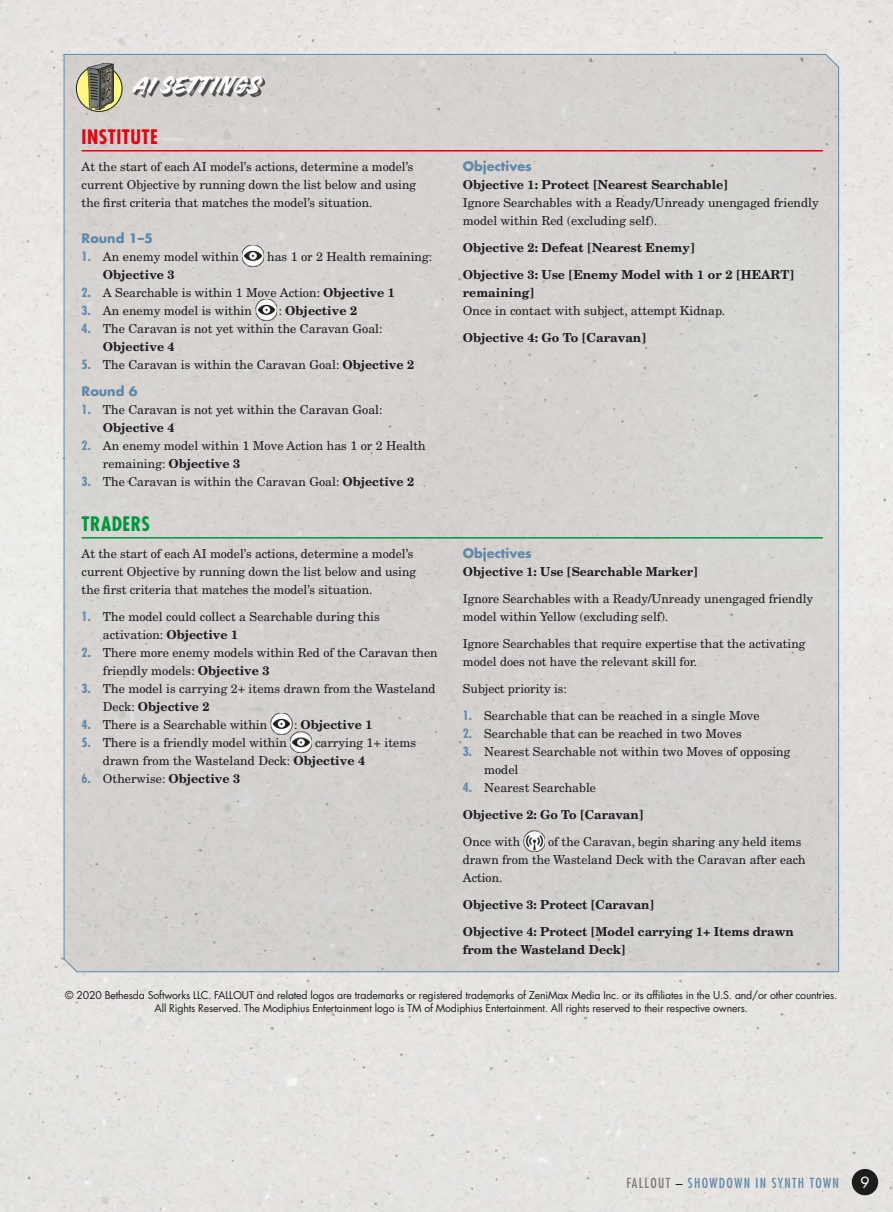
<style>
.page{position:relative;width:893px;height:1212px;background:#e7e4e1}
.page>*{position:absolute;margin:0;border:0;box-sizing:border-box;transform-origin:0 0}
.t1{font:28.5px "Handelson Two";letter-spacing:.01em;color:#fff}
.t2{font:700 condensed 19.5px "Futura Std";letter-spacing:.025em;color:#e30313}
.t3{font:700 condensed 19.5px "Futura Std";letter-spacing:.025em;color:#009640}
.t4{font:15px "Futura Std";color:#fff}
.t5{font:condensed 13.5px "Futura Std";letter-spacing:.1em;color:#5f87aa}
.t6{font:700 12.9px "Futura Std";color:#5f87aa}
.t7{font:12.3px/18px "New Century Schlbk LT Std";color:#1d1d1b}
.t8{font:700 12.3px/27px "New Century Schlbk LT Std";color:#1d1d1b}
.t9{font:10.5px/13.5px "Futura Std";letter-spacing:-.015em;color:#1d1d1b;text-align:center}
.s1{font-family:"Futura Std";font-weight:700;font-stretch:condensed;color:#5f87aa}
.s2{font-weight:700}
.s3{font-weight:400}
.s4{font-family:"Futura Std";font-stretch:condensed;color:#5f87aa}
.s5{color:#7c7773}
.s6{color:#1d1d1b}
</style>
<div class="page">
<div style="left:63px;top:54px;width:776px;height:918px;background:#d4d2cf"></div>
<svg style="left:76px;top:66px;width:46px;height:45px"></svg>
<div style="left:76px;top:65px;width:46px;height:47px;border:1px solid #1d1d1b;border-radius:50%"></div>
<img style="left:88px;top:63px;width:25px;height:47px">
<div style="left:852px;top:1169px;width:26px;height:26px;background:#1d1d1b;border-radius:50%"></div>
<div style="left:135px;top:78px;width:130px;height:19px;background:#1d1d1b;opacity:.75"></div>
<hr style="left:82px;top:150px;width:741px;height:2px;background:#e30313">
<img style="left:242px;top:245px;width:22px;height:21px">
<img style="left:256px;top:299px;width:21px;height:21px">
<hr style="left:82px;top:537px;width:741px;height:2px;background:#009640">
<img style="left:271px;top:713px;width:21px;height:21px">
<img style="left:290px;top:731px;width:22px;height:21px">
<img style="left:523px;top:830px;width:22px;height:21px">
<h1 class="t1" style="left:132px;top:69px;width:128px">AI SETTINGS</h1>
<h2 class="t2" style="left:82px;top:125px;width:78px">INSTITUTE</h2>
<p class="t7" style="left:82px;top:158px;width:336px">At the start of each AI model’s actions, determine a model’s current Objective by running down the list below and using the first criteria that matches the model’s situation.</p>
<p class="t6" style="left:82px;top:230px;width:73px">Round 1–5</p>
<p class="t7" style="left:82px;top:248px;width:159px"><span class="s1">1.</span> An enemy model within</p>
<p class="t7" style="left:267px;top:248px;width:167px">has 1 or 2 Health remaining:</p>
<p class="t8" style="left:103px;top:261px;width:73px">Objective 3</p>
<p class="t7" style="left:82px;top:284px;width:315px"><span class="s1">2.</span> A Searchable is within 1 Move Action: <span class="s2">Objective 1</span></p>
<p class="t7" style="left:82px;top:302px;width:172px"><span class="s1">3.</span> An enemy model is within</p>
<p class="t8" style="left:279px;top:297px;width:80px"><span class="s3">:</span> Objective 2</p>
<p class="t7" style="left:103px;top:320px;width:281px;text-indent:-21px"><span class="s1">4.</span> The Caravan is not yet within the Caravan Goal:<br><span class="s2">Objective 4</span></p>
<p class="t7" style="left:82px;top:356px;width:334px"><span class="s1">5.</span> The Caravan is within the Caravan Goal: <span class="s2">Objective 2</span></p>
<p class="t6" style="left:82px;top:383px;width:58px">Round 6</p>
<p class="t7" style="left:103px;top:401px;width:281px;text-indent:-21px"><span class="s1">1.</span> The Caravan is not yet within the Caravan Goal:<br><span class="s2">Objective 4</span></p>
<p class="t7" style="left:103px;top:437px;width:324px;text-indent:-21px"><span class="s1">2.</span> An enemy model within 1 Move Action has 1 or 2 Health remaining: <span class="s2">Objective 3</span></p>
<p class="t7" style="left:82px;top:473px;width:334px"><span class="s1">3.</span> The Caravan is within the Caravan Goal: <span class="s2">Objective 2</span></p>
<p class="t6" style="left:463px;top:158px;width:70px">Objectives</p>
<p class="t8" style="left:463px;top:171px;width:267px">Objective 1: Protect [Nearest Searchable]</p>
<p class="t7" style="left:463px;top:194px;width:357px">Ignore Searchables with a Ready/Unready unengaged friendly model within Red (excluding self).</p>
<p class="t8" style="left:463px;top:234px;width:333px">Objective 2: Defeat [Nearest Enemy]<br>Objective 3: Use [Enemy Model with 1 or 2 [HEART]</p>
<p class="t8" style="left:463px;top:279px;width:73px">remaining]</p>
<p class="t7" style="left:463px;top:302px;width:264px">Once in contact with subject, attempt Kidnap.</p>
<p class="t8" style="left:463px;top:324px;width:185px">Objective 4: Go To [Caravan]</p>
<h2 class="t3" style="left:82px;top:512px;width:70px">TRADERS</h2>
<p class="t7" style="left:82px;top:545px;width:336px">At the start of each AI model’s actions, determine a model’s current Objective by running down the list below and using the first criteria that matches the model’s situation.</p>
<p class="t7" style="left:103px;top:608px;width:279px;text-indent:-21px"><span class="s1">1.</span> The model could collect a Searchable during this activation: <span class="s2">Objective 1</span></p>
<p class="t7" style="left:103px;top:644px;width:336px;text-indent:-21px"><span class="s1">2.</span> There more enemy models within Red of the Caravan then friendly models: <span class="s2">Objective 3</span></p>
<p class="t7" style="left:103px;top:680px;width:334px;text-indent:-21px"><span class="s1">3.</span> The model is carrying 2+ items drawn from the Wasteland<br>Deck: <span class="s2">Objective 2</span></p>
<p class="t7" style="left:82px;top:716px;width:187px"><span class="s1">4.</span> There is a Searchable within</p>
<p class="t8" style="left:294px;top:711px;width:80px"><span class="s3">:</span> Objective 1</p>
<p class="t7" style="left:82px;top:734px;width:207px"><span class="s1">5.</span> There is a friendly model within</p>
<p class="t6" style="left:463px;top:545px;width:70px">Objectives</p>
<p class="t8" style="left:463px;top:558px;width:236px">Objective 1: Use [Searchable Marker]</p>
<p class="t7" style="left:463px;top:590px;width:352px">Ignore Searchables with a Ready/Unready unengaged friendly model within Yellow (excluding self).</p>
<p class="t7" style="left:463px;top:635px;width:344px">Ignore Searchables that require expertise that the activating model does not have the relevant skill for.</p>
<p class="t7" style="left:463px;top:680px;width:106px">Subject priority is:</p>
<p class="t7" style="left:463px;top:707px;width:298px"><span class="s1">1.</span> Searchable that can be reached in a single Move</p>
<p class="t7" style="left:463px;top:725px;width:280px"><span class="s1">2.</span> Searchable that can be reached in two Moves</p>
<p class="t7" style="left:484px;top:743px;width:308px;text-indent:-21px"><span class="s1">3.</span> Nearest Searchable not within two Moves of opposing model</p>
<p class="t8" style="left:463px;top:774px;width:182px"><span class="s4">4.</span> <span class="s3">Nearest Searchable<br></span>Objective 2: Go To [Caravan]</p>
<p class="t7" style="left:463px;top:833px;width:59px">Once with</p>
<p class="t7" style="left:103px;top:734px;width:315px;text-indent:212px">carrying 1+ items drawn from the Wasteland Deck: <span class="s2">Objective 4</span></p>
<p class="t7" style="left:82px;top:770px;width:160px"><span class="s1">6.</span> Otherwise: <span class="s2">Objective 3</span></p>
<p class="t7" style="left:463px;top:833px;width:344px;text-indent:85px">of the Caravan, begin sharing any held items drawn from the Wasteland Deck with the Caravan after each<br>Action.</p>
<p class="t8" style="left:463px;top:891px;width:333px">Objective 3: Protect [Caravan]<br>Objective 4: Protect [Model carrying 1+ Items drawn</p>
<p class="t8" style="left:463px;top:936px;width:164px">from the Wasteland Deck]</p>
<p class="t9" style="left:65px;top:988px;width:774px">© 2020 Bethesda Softworks LLC. FALLOUT and related logos are trademarks or registered trademarks of ZeniMax Media Inc. or its affiliates in the U.S. and/or other countries.<br>All Rights Reserved. The Modiphius Entertainment logo is TM of Modiphius Entertainment. All rights reserved to their respective owners.</p>
<p class="t5" style="left:626px;top:1174px;width:214px"><span class="s5">FALLOUT</span> <span class="s6">–</span> SHOWDOWN IN SYNTH TOWN</p>
<p class="t4" style="left:860px;top:1173px;width:11px">9</p>
</div>
